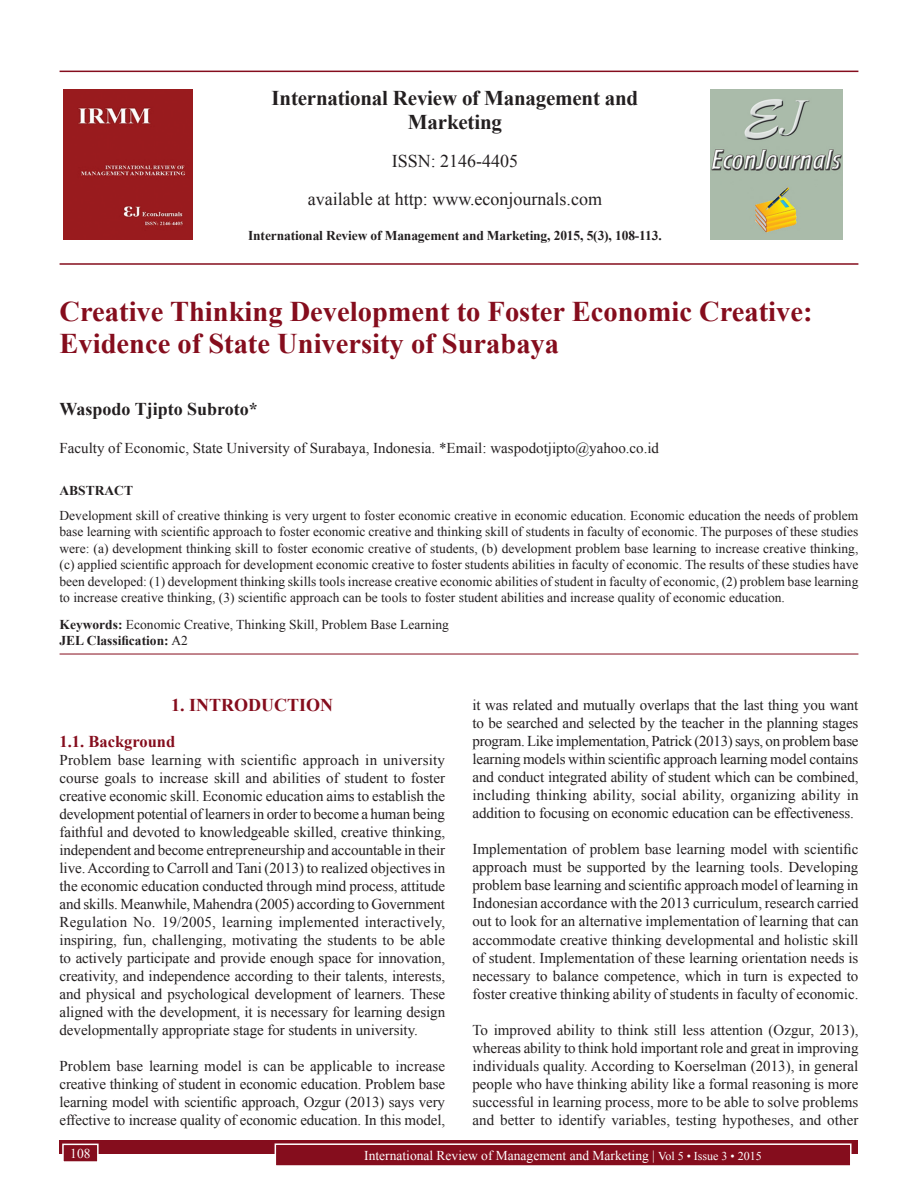
<style>
.page{position:relative;width:918px;height:1188px;background:#fff}
.page>*{position:absolute;margin:0;border:0;box-sizing:border-box;transform-origin:0 0}
.t1{font:700 28.5px/31.5px "Times New Roman";color:#850d1d}
.t2{font:700 21px/24px "Times New Roman";letter-spacing:-.01em;color:#231f20;text-align:center}
.t3{font:18px/38px "Times New Roman";color:#231f20;text-align:center}
.t4{font:700 18px "Times New Roman";color:#231f20}
.t5{font:700 18px "Times New Roman";color:#850d1d}
.t6{font:700 16.5px "Times New Roman";color:#850d1d}
.t7{font:15px/18.1px "Times New Roman";color:#231f20;text-align:justify}
.t8{font:13.5px/16.5px "Times New Roman";color:#231f20;text-align:justify}
.t9{font:700 13.5px "Times New Roman";letter-spacing:-.01em;color:#231f20}
.t10{font:13.5px "Times New Roman";color:#fff}
.s1{font-weight:700}
.s2{font-size:12px}
</style>
<div class="page">
<div style="left:60px;top:1140px;width:798px;height:13px;background:#850d1d"></div>
<div style="left:275px;top:1144px;width:576px;height:22px;background:#850d1d"></div>
<div style="left:275px;top:1143px;width:577px;height:24px;border:2px solid #fff"></div>
<div style="left:63px;top:1144px;width:35px;height:18px;background:#850d1d"></div>
<div style="left:62px;top:1144px;width:37px;height:19px;border:2px solid #fff"></div>
<hr style="left:60px;top:71px;width:798px;height:1px;background:#850d1d">
<hr style="left:60px;top:263px;width:798px;height:2px;background:#850d1d">
<img style="left:64px;top:89px;width:129px;height:151px">
<img style="left:711px;top:89px;width:132px;height:150px">
<hr style="left:60px;top:654px;width:798px;height:1px;background:#850d1d">
<h2 class="t2" style="left:272px;top:86px;width:368px">International Review of Management and<br>Marketing</h2>
<p class="t3" style="left:308px;top:142px;width:296px">ISSN: 2146-4405<br>available at http: www.econjournals.com</p>
<p class="t9" style="left:248px;top:228px;width:415px">International Review of Management and Marketing, 2015, 5(3), 108-113.</p>
<h1 class="t1" style="left:60px;top:296px;width:755px">Creative Thinking Development to Foster Economic Creative:<br>Evidence of State University of Surabaya</h1>
<p class="t4" style="left:60px;top:399px;width:200px">Waspodo Tjipto Subroto*</p>
<p class="t7" style="left:60px;top:439px;width:601px">Faculty of Economic, State University of Surabaya, Indonesia. *Email: waspodotjipto@yahoo.co.id</p>
<p class="t9" style="left:60px;top:483px;width:75px">ABSTRACT</p>
<p class="t8" style="left:60px;top:507px;width:800px">Development skill of creative thinking is very urgent to foster economic creative in economic education. Economic education the needs of problem base learning with scientific approach to foster economic creative and thinking skill of students in faculty of economic. The purposes of these studies were: (a) development thinking skill to foster economic creative of students, (b) development problem base learning to increase creative thinking, (c) applied scientific approach for development economic creative to foster students abilities in faculty of economic. The results of these studies have been developed: (1) development thinking skills tools increase creative economic abilities of student in faculty of economic, (2) problem base learning to increase creative thinking, (3) scientific approach can be tools to foster student abilities and increase quality of economic education.</p>
<p class="t8" style="left:60px;top:616px;width:391px"><span class="s1">Keywords:</span> Economic Creative, Thinking Skill, Problem Base Learning<br><span class="s1">JEL Classification:</span> A2</p>
<p class="t5" style="left:171px;top:695px;width:164px">1. INTRODUCTION</p>
<p class="t6" style="left:60px;top:733px;width:117px">1.1. Background</p>
<p class="t7" style="left:60px;top:751px;width:387px">Problem base learning with scientific approach in university course goals to increase skill and abilities of student to foster creative economic skill. Economic education aims to establish the development potential of learners in order to become a human being faithful and devoted to knowledgeable skilled, creative thinking, independent and become entrepreneurship and accountable in their live. According to Carroll and Tani (2013) to realized objectives in the economic education conducted through mind process, attitude and skills. Meanwhile, Mahendra (2005) according to Government Regulation No. 19/2005, learning implemented interactively, inspiring, fun, challenging, motivating the students to be able to actively participate and provide enough space for innovation, creativity, and independence according to their talents, interests, and physical and psychological development of learners. These aligned with the development, it is necessary for learning design developmentally appropriate stage for students in university.</p>
<p class="t7" style="left:60px;top:1057px;width:387px">Problem base learning model is can be applicable to increase creative thinking of student in economic education. Problem base learning model with scientific approach, Ozgur (2013) says very effective to increase quality of economic education. In this model,</p>
<p class="t7" style="left:472px;top:695px;width:388px">it was related and mutually overlaps that the last thing you want to be searched and selected by the teacher in the planning stages program. Like implementation, Patrick (2013) says, on problem base learning models within scientific approach learning model contains and conduct integrated ability of student which can be combined, including thinking ability, social ability, organizing ability in addition to focusing on economic education can be effectiveness.</p>
<p class="t7" style="left:472px;top:840px;width:388px">Implementation of problem base learning model with scientific approach must be supported by the learning tools. Developing problem base learning and scientific approach model of learning in Indonesian accordance with the 2013 curriculum, research carried out to look for an alternative implementation of learning that can accommodate creative thinking developmental and holistic skill of student. Implementation of these learning orientation needs is necessary to balance competence, which in turn is expected to foster creative thinking ability of students in faculty of economic.</p>
<p class="t7" style="left:472px;top:1021px;width:388px">To improved ability to think still less attention (Ozgur, 2013), whereas ability to think hold important role and great in improving individuals quality. According to Koerselman (2013), in general people who have thinking ability like a formal reasoning is more successful in learning process, more to be able to solve problems and better to identify variables, testing hypotheses, and other</p>
<p class="t10" style="left:70px;top:1146px;width:22px">108</p>
<p class="t10" style="left:364px;top:1148px;width:399px">International Review of Management and Marketing | <span class="s2">Vol 5 • Issue 3 • 2015</span></p>
</div>
